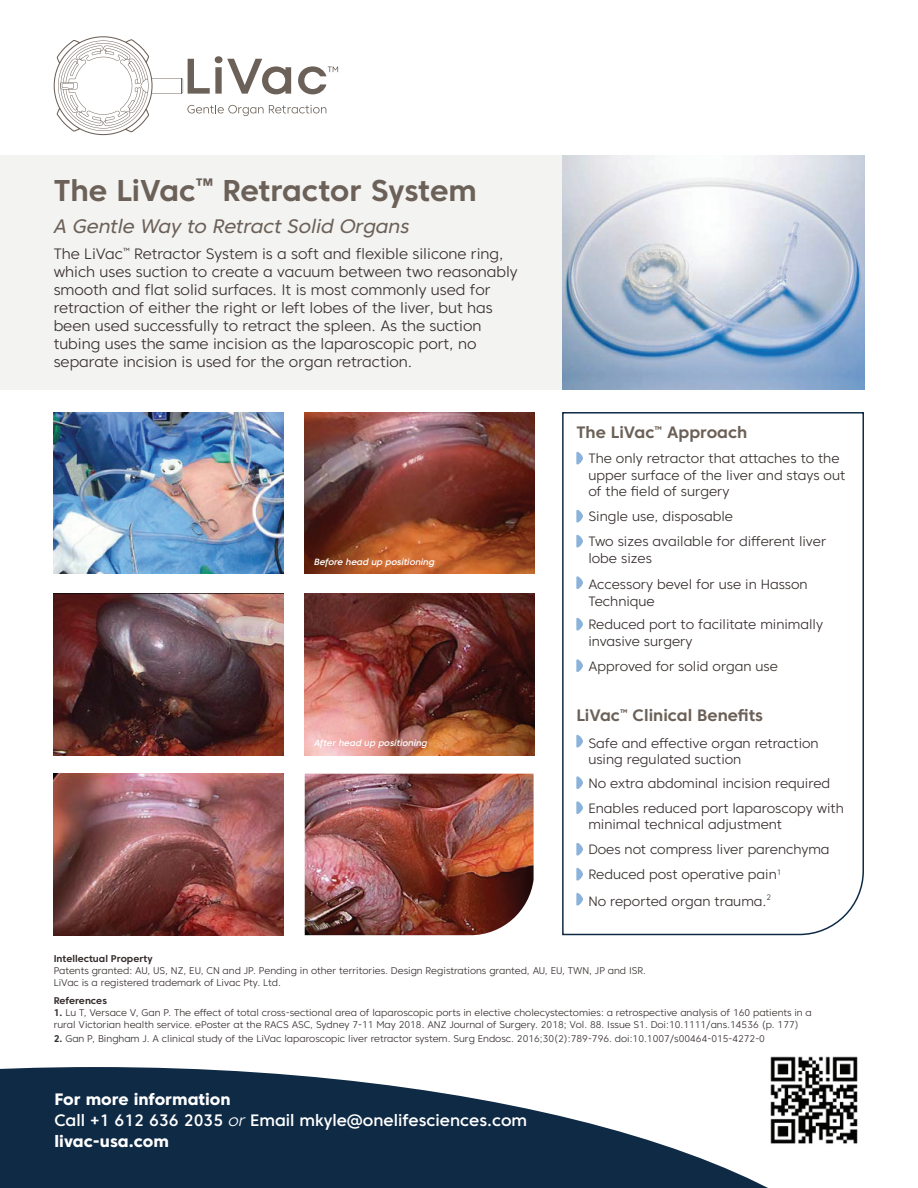
<style>
.page{position:relative;width:918px;height:1188px;background:#fff}
.page>*{position:absolute;margin:0;border:0;box-sizing:border-box;transform-origin:0 0}
.t1{font:700 30px "Core Sans C 65";color:#6c6158}
.t2{font:19.5px "Core Sans C 45 Regular It";color:#6c6158}
.t3{font:500 16.5px "Core Sans C 55";color:#fff}
.t4{font:700 16.5px "Core Sans C 65";color:#6c6158}
.t5{font:800 16.5px "Core Sans C 75";color:#fff}
.t6{font:300 15px/18px "Core Sans C 35";color:#362e2d}
.t7{font:300 13.5px/25px "Core Sans C 35";color:#362e2d}
.t8{font:300 9.75px/11.7px "Core Sans C 35";color:#362e2d}
.t9{font:700 9.75px "Core Sans C 65";color:#362e2d}
.t10{font:9px "Core Sans C 55 Medium It";color:#fff}
.s1{font-family:"Core Sans C 65";font-weight:700}
.s2{font-family:"Core Sans C 35 Light It";font-weight:400}
</style>
<div class="page">
<div style="left:0;top:155px;width:562px;height:235px;background:#f3f3f2"></div>
<svg style="left:562px;top:412px;width:302px;height:524px"></svg>
<svg style="left:0;top:1067px;width:768px;height:121px;fill:#0e2a45"></svg>
<svg style="left:54px;top:36px;width:284px;height:99px"></svg>
<img style="left:305px;top:594px;width:229px;height:161px">
<img style="left:305px;top:413px;width:229px;height:161px">
<img style="left:765px;top:1056px;width:93px;height:94px">
<img style="left:54px;top:774px;width:229px;height:161px">
<img style="left:54px;top:412px;width:229px;height:162px">
<img style="left:54px;top:594px;width:229px;height:161px">
<img style="left:305px;top:774px;width:229px;height:161px">
<img style="left:562px;top:155px;width:302px;height:235px">
<h1 class="t1" style="left:54px;top:172px;width:425px">The LiVac<sup>™</sup> Retractor System</h1>
<h2 class="t2" style="left:54px;top:214px;width:357px">A Gentle Way to Retract Solid Organs</h2>
<p class="t6" style="left:54px;top:245px;width:466px">The LiVac<sup>™</sup> Retractor System is a soft and flexible silicone ring, which uses suction to create a vacuum between two reasonably smooth and flat solid surfaces. It is most commonly used for retraction of either the right or left lobes of the liver, but has been used successfully to retract the spleen. As the suction tubing uses the same incision as the laparoscopic port, no separate incision is used for the organ retraction.</p>
<p class="t10" style="left:314px;top:556px;width:122px">Before head up positioning</p>
<p class="t10" style="left:314px;top:737px;width:115px">After head up positioning</p>
<h3 class="t4" style="left:576px;top:422px;width:173px">The LiVac<sup>™</sup> Approach</h3>
<h3 class="t7" style="left:588px;top:450px;width:258px;line-height:16.5px">The only retractor that attaches to the upper surface of the liver and stays out of the field of surgery</h3>
<h3 class="t7" style="left:588px;top:504px;width:239px">Single use, disposable<br>Two sizes available for different liver</h3>
<h3 class="t7" style="left:588px;top:544px;width:221px;line-height:26.5px">lobe sizes<br>Accessory bevel for use in Hasson</h3>
<h3 class="t7" style="left:588px;top:589px;width:236px;line-height:23.5px">Technique<br>Reduced port to facilitate minimally</h3>
<h3 class="t7" style="left:588px;top:628px;width:191px">invasive surgery<br>Approved for solid organ use</h3>
<h3 class="t4" style="left:576px;top:705px;width:188px">LiVac<sup>™</sup> Clinical Benefits</h3>
<h3 class="t7" style="left:588px;top:735px;width:232px;line-height:16.5px">Safe and effective organ retraction using regulated suction</h3>
<h3 class="t7" style="left:588px;top:770px;width:257px">No extra abdominal incision required<br>Enables reduced port laparoscopy with</h3>
<h3 class="t7" style="left:588px;top:812px;width:243px">minimal technical adjustment<br>Does not compress liver parenchyma<br>Reduced post operative pain<sup>1</sup></h3>
<h3 class="t7" style="left:588px;top:888px;width:184px">No reported organ trauma.<sup>2</sup></h3>
<p class="t9" style="left:54px;top:953px;width:100px">Intellectual Property</p>
<p class="t8" style="left:54px;top:965px;width:594px">Patents granted: AU, US, NZ, EU, CN and JP. Pending in other territories. Design Registrations granted, AU, EU, TWN, JP and ISR.<br>LiVac is a registered trademark of Livac Pty. Ltd.</p>
<p class="t9" style="left:54px;top:995px;width:55px">References</p>
<p class="t8" style="left:54px;top:1007px;width:760px"><span class="s1">1.</span> Lu T, Versace V, Gan P. The effect of total cross-sectional area of laparoscopic ports in elective cholecystectomies: a retrospective analysis of 160 patients in a rural Victorian health service. ePoster at the RACS ASC, Sydney 7-11 May 2018. ANZ Journal of Surgery. 2018; Vol. 88. Issue S1. Doi:10.1111/ans.14536 (p. 177)</p>
<p class="t8" style="left:54px;top:1033px;width:713px"><span class="s1">2.</span> Gan P, Bingham J. A clinical study of the LiVac laparoscopic liver retractor system. Surg Endosc. 2016;30(2):789-796. doi:10.1007/s00464-015-4272-0</p>
<h3 class="t5" style="left:55px;top:1089px;width:178px">For more information</h3>
<h3 class="t3" style="left:55px;top:1110px;width:474px">Call +1 612 636 2035 <span class="s2">or</span> Email mkyle@onelifesciences.com</h3>
<h3 class="t5" style="left:55px;top:1131px;width:116px">livac-usa.com</h3>
</div>
